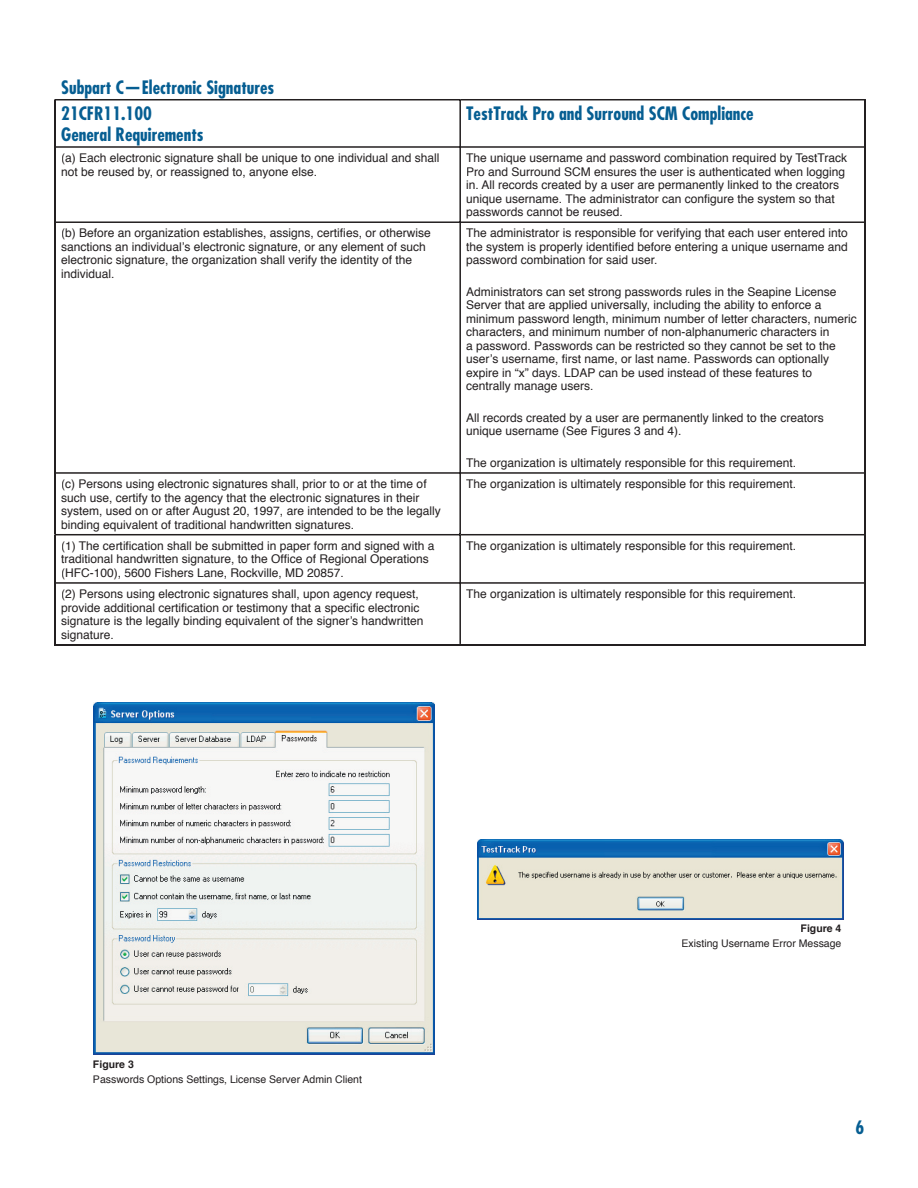
<style>
.page{position:relative;width:918px;height:1188px;background:#fff}
.page>*{position:absolute;margin:0;border:0;box-sizing:border-box;transform-origin:0 0}
.t1{font:700 condensed 18px/26.2px "Futura";color:#065e92}
.t2{font:12px/13.5px "Helvetica";color:#231f20}
.t3{font:10.5px "Helvetica";color:#231f20}
.t4{font:700 10.5px "Helvetica";color:#231f20}
</style>
<div class="page">
<hr style="left:54px;top:644px;width:406px;height:1px;background:#231f20">
<hr style="left:460px;top:644px;width:406px;height:1px;background:#231f20">
<svg style="left:54px;top:99px;width:812px;height:545px"></svg>
<img style="left:477px;top:839px;width:367px;height:80px">
<img style="left:93px;top:703px;width:342px;height:351px">
<h1 class="t1" style="left:61px;top:74px;width:215px">Subpart C—Electronic Signatures<br>21CFR11.100</h1>
<h1 class="t1" style="left:61px;top:121px;width:144px">General Requirements</h1>
<h1 class="t1" style="left:466px;top:100px;width:289px">TestTrack Pro and Surround SCM Compliance</h1>
<p class="t2" style="left:61px;top:152px;width:380px">(a) Each electronic signature shall be unique to one individual and shall not be reused by, or reassigned to, anyone else.</p>
<p class="t2" style="left:466px;top:152px;width:382px">The unique username and password combination required by TestTrack Pro and Surround SCM ensures the user is authenticated when logging in. All records created by a user are permanently linked to the creators unique username. The administrator can configure the system so that passwords cannot be reused.</p>
<p class="t2" style="left:61px;top:227px;width:371px">(b) Before an organization establishes, assigns, certifies, or otherwise sanctions an individualʼs electronic signature, or any element of such electronic signature, the organization shall verify the identity of the individual.</p>
<p class="t2" style="left:466px;top:227px;width:383px;text-align:justify">The administrator is responsible for verifying that each user entered into the system is properly identified before entering a unique username and password combination for said user.</p>
<p class="t2" style="left:466px;top:286px;width:392px">Administrators can set strong passwords rules in the Seapine License Server that are applied universally, including the ability to enforce a minimum password length, minimum number of letter characters, numeric characters, and minimum number of non-alphanumeric characters in<br>a password. Passwords can be restricted so they cannot be set to the userʼs username, first name, or last name. Passwords can optionally expire in “x” days. LDAP can be used instead of these features to centrally manage users.</p>
<p class="t2" style="left:466px;top:412px;width:359px">All records created by a user are permanently linked to the creators unique username (See Figures 3 and 4).</p>
<p class="t2" style="left:466px;top:457px;width:332px">The organization is ultimately responsible for this requirement.</p>
<p class="t2" style="left:61px;top:478px;width:381px">(c) Persons using electronic signatures shall, prior to or at the time of such use, certify to the agency that the electronic signatures in their system, used on or after August 20, 1997, are intended to be the legally binding equivalent of traditional handwritten signatures.</p>
<p class="t2" style="left:466px;top:478px;width:332px">The organization is ultimately responsible for this requirement.</p>
<p class="t2" style="left:61px;top:540px;width:375px">(1) The certification shall be submitted in paper form and signed with a traditional handwritten signature, to the Office of Regional Operations (HFC-100), 5600 Fishers Lane, Rockville, MD 20857.</p>
<p class="t2" style="left:466px;top:540px;width:332px">The organization is ultimately responsible for this requirement.</p>
<p class="t2" style="left:61px;top:588px;width:364px">(2) Persons using electronic signatures shall, upon agency request, provide additional certification or testimony that a specific electronic signature is the legally binding equivalent of the signerʼs handwritten signature.</p>
<p class="t2" style="left:466px;top:588px;width:332px">The organization is ultimately responsible for this requirement.</p>
<p class="t4" style="left:93px;top:1058px;width:42px">Figure 3</p>
<p class="t3" style="left:93px;top:1073px;width:271px">Passwords Options Settings, License Server Admin Client</p>
<p class="t4" style="left:801px;top:922px;width:42px">Figure 4</p>
<p class="t3" style="left:682px;top:937px;width:161px">Existing Username Error Message</p>
<h1 class="t1" style="left:856px;top:1114px;width:10px">6</h1>
</div>
